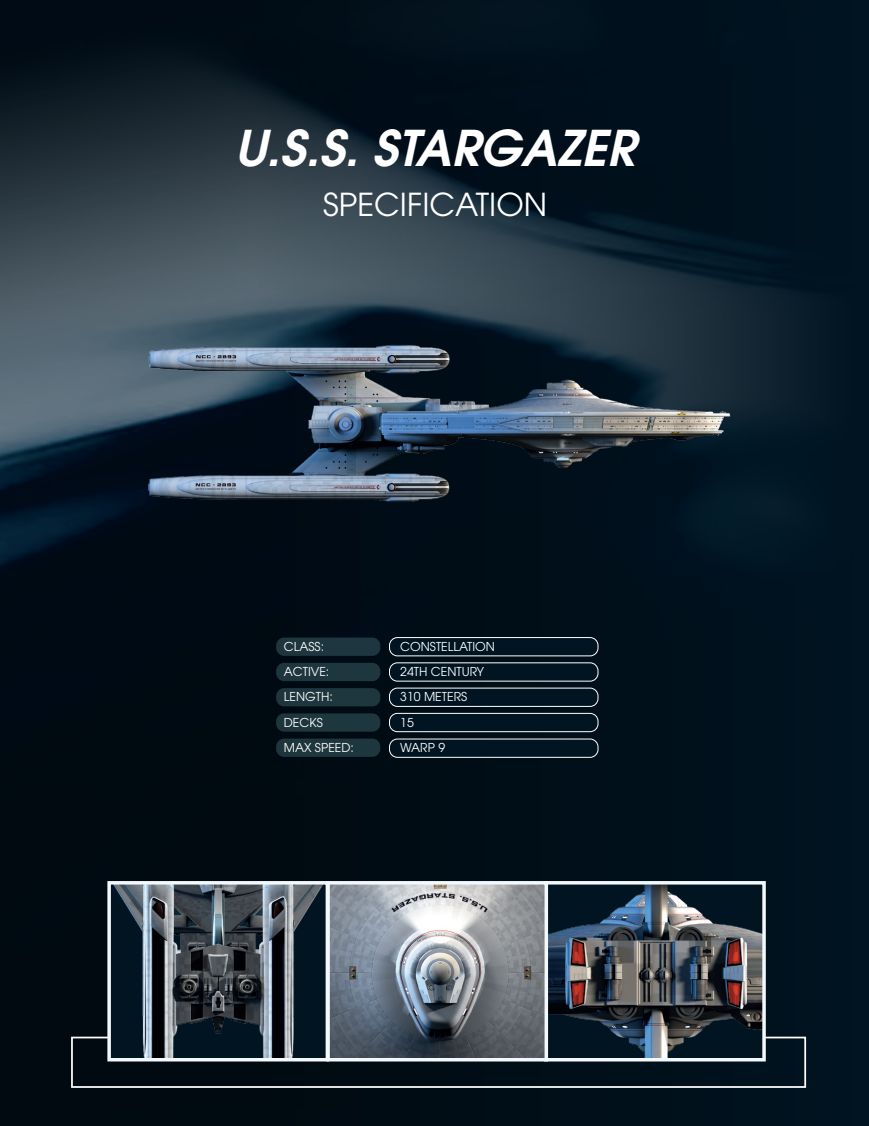
<style>
.page{position:relative;width:869px;height:1126px;background:#fff}
.page>*{position:absolute;margin:0;border:0;box-sizing:border-box;transform-origin:0 0}
.t1{font:italic 600 49px "Avant Garde LT";color:#fff}
.t2{font:31.5px "Avant Garde LT";color:#fff}
.t3{font:12.25px "Avant Garde LT";color:#fff}
</style>
<div class="page">
<img style="left:0;top:0;width:868px;height:1126px">
<div style="left:276px;top:638px;width:104px;height:18px;background:#1e3640;border-radius:8px"></div>
<div style="left:276px;top:663px;width:104px;height:18px;background:#1e363e;border-radius:8px"></div>
<div style="left:276px;top:688px;width:104px;height:18px;background:#1e363e;border-radius:8px"></div>
<div style="left:276px;top:713px;width:104px;height:19px;background:#1e363e;border-radius:8px"></div>
<div style="left:276px;top:739px;width:104px;height:18px;background:#1e363d;border-radius:8px"></div>
<div style="left:389px;top:638px;width:209px;height:18px;background:#001421;border-radius:8px"></div>
<div style="left:389px;top:637px;width:209px;height:19px;border:1px solid #fff;border-radius:8px"></div>
<div style="left:389px;top:663px;width:209px;height:18px;background:#001421;border-radius:8px"></div>
<div style="left:389px;top:662px;width:209px;height:20px;border:1px solid #fff;border-radius:8px"></div>
<div style="left:389px;top:688px;width:209px;height:18px;background:#001421;border-radius:8px"></div>
<div style="left:389px;top:688px;width:209px;height:19px;border:1px solid #fff;border-radius:8px"></div>
<div style="left:389px;top:739px;width:209px;height:18px;background:#001421;border-radius:8px"></div>
<div style="left:389px;top:739px;width:209px;height:19px;border:1px solid #fff;border-radius:8px"></div>
<div style="left:389px;top:713px;width:209px;height:19px;background:#001421;border-radius:8px"></div>
<div style="left:389px;top:713px;width:209px;height:19px;border:1px solid #fff;border-radius:8px"></div>
<div style="left:71px;top:1037px;width:734px;height:51px;border:2px solid #fff"></div>
<img style="left:112px;top:886px;width:212px;height:170px">
<div style="left:107px;top:881px;width:222px;height:180px;border:4px solid #f2f8fc"></div>
<img style="left:549px;top:886px;width:211px;height:170px">
<div style="left:544px;top:881px;width:221px;height:180px;border:4px solid #f2f8fc"></div>
<svg style="left:331px;top:886px;width:212px;height:170px;background:#808790"></svg>
<div style="left:326px;top:881px;width:222px;height:180px;border:4px solid #f2f8fc"></div>
<img style="left:131px;top:322px;width:616px;height:203px">
<h1 class="t1" style="left:235px;top:116px;width:402px">U.S.S. STARGAZER</h1>
<h2 class="t2" style="left:323px;top:186px;width:225px">SPECIFICATION</h2>
<p class="t3" style="left:284px;top:639px;width:42px">CLASS:</p>
<p class="t3" style="left:400px;top:639px;width:96px">CONSTELLATION</p>
<p class="t3" style="left:284px;top:665px;width:47px">ACTIVE:</p>
<p class="t3" style="left:400px;top:665px;width:85px">24TH CENTURY</p>
<p class="t3" style="left:284px;top:690px;width:50px">LENGTH:</p>
<p class="t3" style="left:400px;top:690px;width:68px">310 METERS</p>
<p class="t3" style="left:284px;top:715px;width:40px">DECKS</p>
<p class="t3" style="left:400px;top:715px;width:15px">15</p>
<p class="t3" style="left:284px;top:740px;width:72px">MAX SPEED:</p>
<p class="t3" style="left:400px;top:740px;width:46px">WARP 9</p>
</div>
